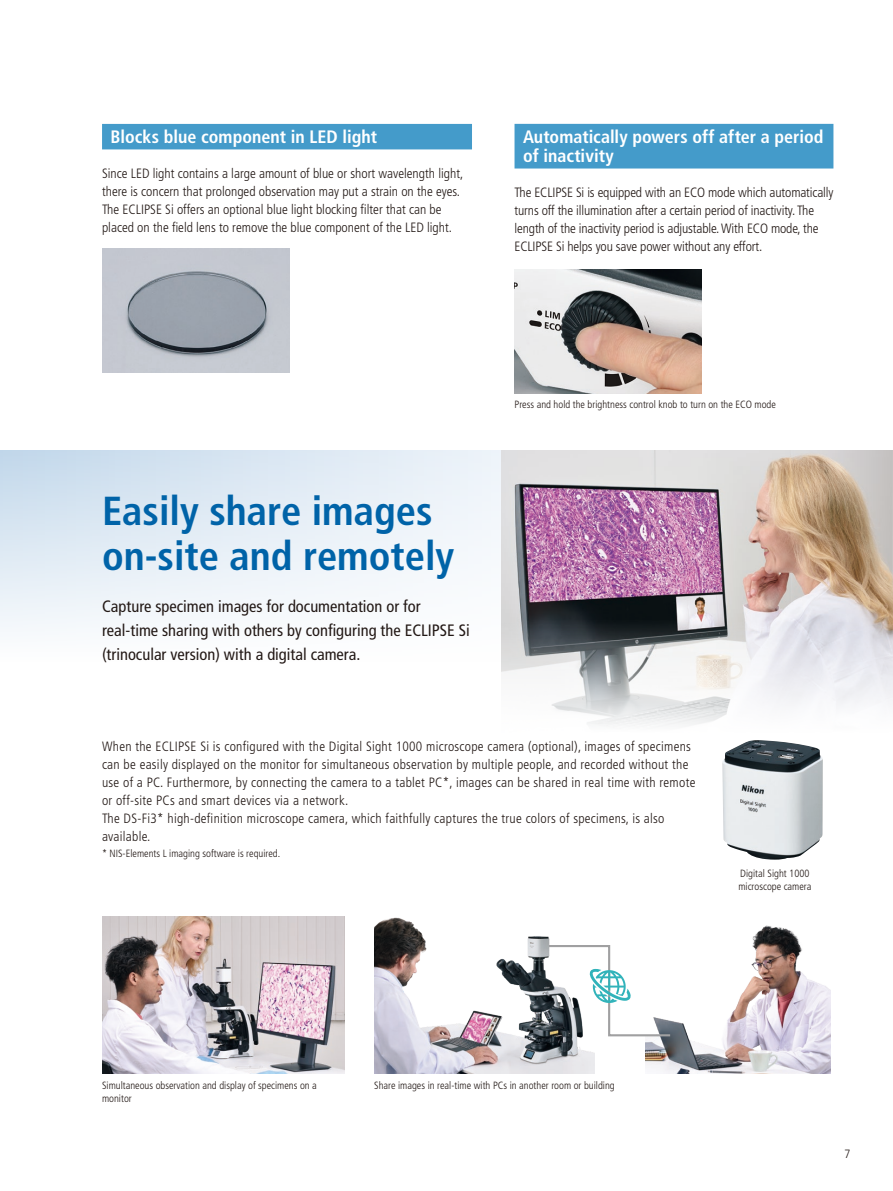
<style>
.page{position:relative;width:893px;height:1191px;background:#fff}
.page>*{position:absolute;margin:0;border:0;box-sizing:border-box;transform-origin:0 0}
.t1{font:700 condensed 40.5px/45px "Frutiger LT Std";color:#0063a8}
.t2{font:700 condensed 18px/19.5px "Frutiger LT Std";color:#fff}
.t3{font:condensed 16.5px/24px "Frutiger LT Std";color:#231916}
.t4{font:300 condensed 13.5px/18px "Frutiger LT Std";color:#231916}
.t5{font:300 condensed 13.5px/18px "Frutiger LT Std";letter-spacing:.02em;color:#231916}
.t6{font:300 12px "Frutiger LT Std";color:#231916;scale:.9 1}
.t7{font:300 condensed 10.5px/13.5px "Frutiger LT Std";color:#231916}
</style>
<div class="page">
<svg style="left:0;top:451px;width:502px;height:212px"></svg>
<img style="left:502px;top:451px;width:391px;height:275px">
<img style="left:645px;top:925px;width:185px;height:148px">
<img style="left:374px;top:917px;width:220px;height:156px">
<img style="left:102px;top:916px;width:242px;height:157px">
<img style="left:722px;top:740px;width:101px;height:119px">
<svg style="left:547px;top:944px;width:125px;height:93px"></svg>
<div style="left:102px;top:124px;width:370px;height:25px;background:#449bca"></div>
<div style="left:514px;top:124px;width:319px;height:44px;background:#449bca"></div>
<img style="left:102px;top:249px;width:187px;height:123px">
<img style="left:514px;top:270px;width:188px;height:123px">
<h2 class="t2" style="left:111px;top:127px;width:268px">Blocks blue component in LED light</h2>
<p class="t4" style="left:102px;top:164px;width:363px">Since LED light contains a large amount of blue or short wavelength light, there is concern that prolonged observation may put a strain on the eyes.<br>The ECLIPSE Si offers an optional blue light blocking filter that can be placed on the field lens to remove the blue component of the LED light.</p>
<h2 class="t2" style="left:523px;top:127px;width:302px">Automatically powers off after a period of inactivity</h2>
<p class="t4" style="left:514px;top:184px;width:320px">The ECLIPSE Si is equipped with an ECO mode which automatically turns off the illumination after a certain period of inactivity. The length of the inactivity period is adjustable. With ECO mode, the ECLIPSE Si helps you save power without any effort.</p>
<h1 class="t1" style="left:102px;top:488px;width:354px">Easily share images on-site and remotely</h1>
<p class="t3" style="left:102px;top:594px;width:369px">Capture specimen images for documentation or for real-time sharing with others by configuring the ECLIPSE Si (trinocular version) with a digital camera.</p>
<p class="t7" style="left:514px;top:398px;width:263px">Press and hold the brightness control knob to turn on the ECO mode</p>
<p class="t5" style="left:102px;top:738px;width:595px">When the ECLIPSE Si is configured with the Digital Sight 1000 microscope camera (optional), images of specimens can be easily displayed on the monitor for simultaneous observation by multiple people, and recorded without the use of a PC. Furthermore, by connecting the camera to a tablet PC*, images can be shared in real time with remote or off-site PCs and smart devices via a network.<br>The DS-Fi3* high-definition microscope camera, which faithfully captures the true colors of specimens, is also available.</p>
<p class="t7" style="left:102px;top:846px;width:180px">* NIS-Elements L imaging software is required.</p>
<p class="t7" style="left:738px;top:866px;width:74px">Digital Sight 1000 microscope camera</p>
<p class="t7" style="left:102px;top:1078px;width:216px">Simultaneous observation and display of specimens on a monitor</p>
<p class="t7" style="left:374px;top:1078px;width:242px">Share images in real-time with PCs in another room or building</p>
<p class="t6" style="left:844px;top:1147px;width:8px">7</p>
</div>
